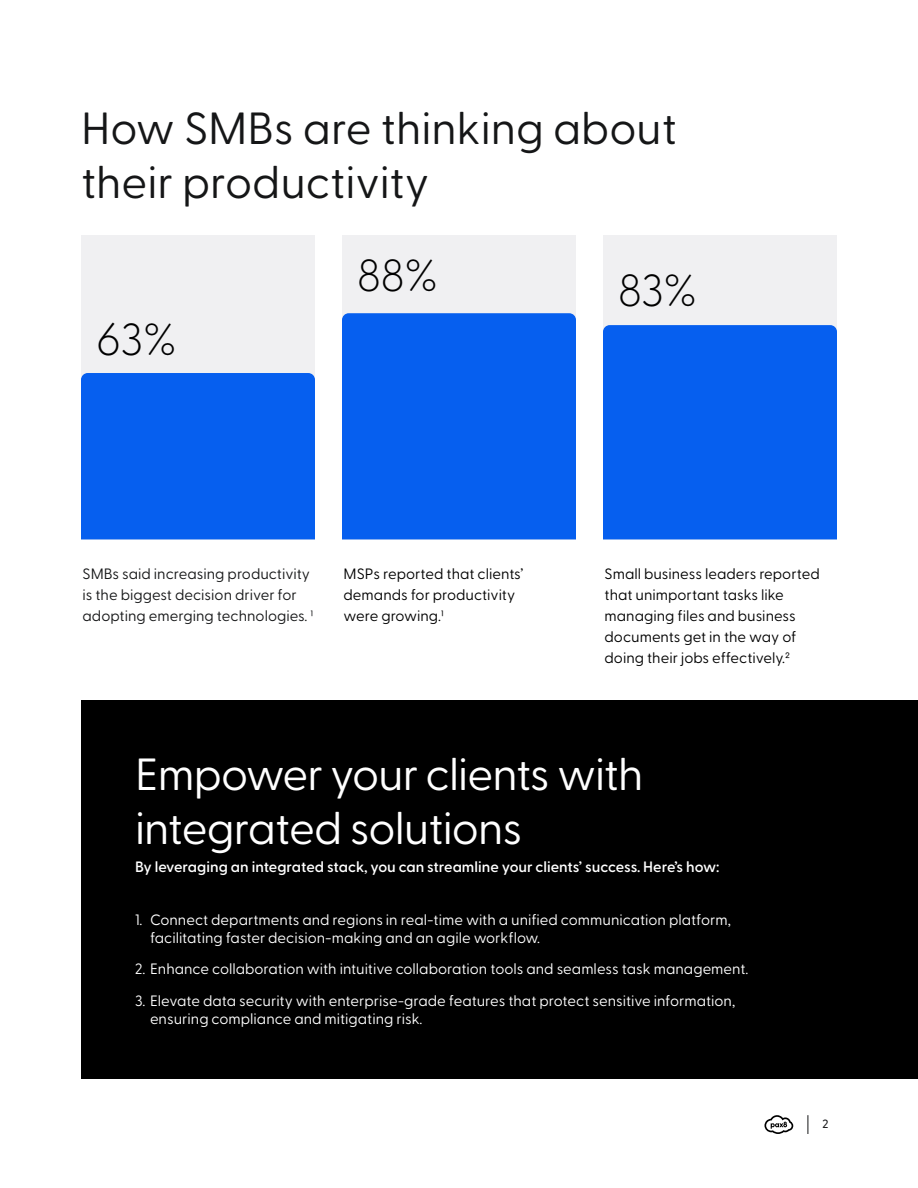
<style>
.page{position:relative;width:918px;height:1188px;background:#fff}
.page>*{position:absolute;margin:0;border:0;box-sizing:border-box;transform-origin:0 0}
.t1{font:45px/54px "Greycliff CF";letter-spacing:-.02em;color:#fff}
.t2{font:45px/54px "Greycliff CF";color:#151617}
.t3{font:200 45px "Greycliff CF";color:#000}
.t4{font:15px/18px "Greycliff CF";color:#fff}
.t5{font:15px/21px "Greycliff CF";color:#000}
.t6{font:15px/21px "Greycliff CF";color:#151617}
.t7{font:600 15px "Greycliff CF";color:#fff}
.t8{font:500 12px "Greycliff CF";color:#151617}
</style>
<div class="page">
<svg style="left:764px;top:1115px;width:29px;height:19px"></svg>
<svg style="left:808px;top:1115px;width:1px;height:19px"></svg>
<div style="left:81px;top:700px;width:837px;height:379px;background:#000"></div>
<div style="left:81px;top:235px;width:234px;height:304px;background:#f0f0f2"></div>
<div style="left:81px;top:373px;width:234px;height:166px;background:#065fef"></div>
<div style="left:342px;top:235px;width:234px;height:304px;background:#f0f0f2"></div>
<div style="left:342px;top:313px;width:234px;height:226px;background:#065fef"></div>
<div style="left:603px;top:235px;width:234px;height:304px;background:#f0f0f2"></div>
<div style="left:603px;top:325px;width:234px;height:214px;background:#065fef"></div>
<h1 class="t2" style="left:81px;top:98px;width:597px">How SMBs are thinking about their productivity</h1>
<h1 class="t3" style="left:96px;top:306px;width:82px">63%</h1>
<h1 class="t3" style="left:357px;top:242px;width:82px">88%</h1>
<h1 class="t3" style="left:618px;top:256px;width:80px">83%</h1>
<p class="t6" style="left:83px;top:563px;width:232px">SMBs said increasing productivity is the biggest decision driver for adopting emerging technologies. ¹</p>
<p class="t5" style="left:344px;top:563px;width:181px">MSPs reported that clients’ demands for productivity were growing.1</p>
<p class="t5" style="left:605px;top:563px;width:217px">Small business leaders reported that unimportant tasks like managing files and business documents get in the way of doing their jobs effectively.2</p>
<h1 class="t1" style="left:135px;top:744px;width:510px">Empower your clients with integrated solutions</h1>
<p class="t7" style="left:135px;top:855px;width:586px">By leveraging an integrated stack, you can streamline your clients’ success. Here’s how:</p>
<p class="t4" style="left:150px;top:909px;width:582px;text-indent:-15px">1. Connect departments and regions in real-time with a unified communication platform, facilitating faster decision-making and an agile workflow.</p>
<p class="t4" style="left:135px;top:959px;width:615px">2. Enhance collaboration with intuitive collaboration tools and seamless task management.</p>
<p class="t4" style="left:150px;top:990px;width:587px;text-indent:-15px">3. Elevate data security with enterprise-grade features that protect sensitive information, ensuring compliance and mitigating risk.</p>
<p class="t8" style="left:823px;top:1115px;width:8px">2</p>
</div>
